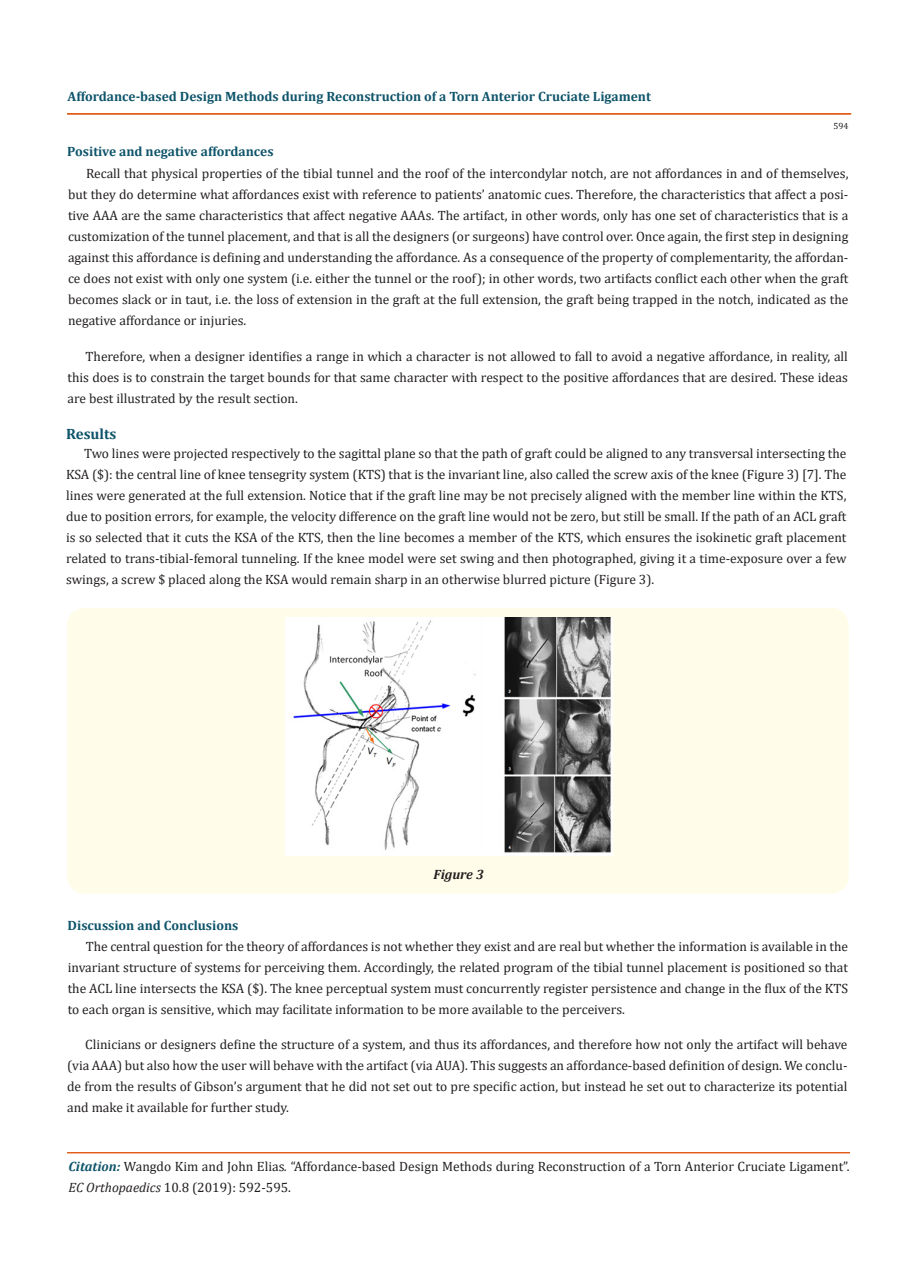
<style>
.page{position:relative;width:917px;height:1262px;background:#fff}
.page>*{position:absolute;margin:0;border:0;box-sizing:border-box;transform-origin:0 0}
.t1{font:700 15px "Cambria";color:#0e546a}
.t2{font:13.5px/21px "Cambria";color:#231f20;text-align:justify}
.t3{font:700 13.5px "Cambria";color:#0e546a}
.t4{font:italic 700 13.5px "Cambria";color:#231f20}
.t5{font:9px "Cambria";color:#231f20}
.s1{font-weight:700;font-style:italic;color:#0e546a}
.s2{font-style:italic}
</style>
<div class="page">
<hr style="left:68px;top:114px;width:782px;height:1px;background:#e05d1a">
<div style="left:67px;top:113px;width:783px;height:1px;border:1px solid #e05d1a"></div>
<div style="left:67px;top:1152px;width:782px;height:1px;border:1px solid #e05d1a"></div>
<div style="left:67px;top:608px;width:781px;height:285px;background:#fffde9;border-radius:18px"></div>
<img style="left:285px;top:617px;width:327px;height:238px">
<p class="t3" style="left:68px;top:87px;width:585px">Affordance-based Design Methods during Reconstruction of a Torn Anterior Cruciate Ligament</p>
<p class="t5" style="left:833px;top:121px;width:16px">594</p>
<p class="t3" style="left:67px;top:142px;width:208px">Positive and negative affordances</p>
<p class="t2" style="left:68px;top:163px;width:782px;text-indent:18px">Recall that physical properties of the tibial tunnel and the roof of the intercondylar notch, are not affordances in and of themselves, but they do determine what affordances exist with reference to patients’ anatomic cues. Therefore, the characteristics that affect a posi&shy;tive AAA are the same characteristics that affect negative AAAs. The artifact, in other words, only has one set of characteristics that is a customization of the tunnel placement, and that is all the designers (or surgeons) have control over. Once again, the first step in designing against this affordance is defining and understanding the affordance. As a consequence of the property of complementarity, the affordan&shy;ce does not exist with only one system (i.e. either the tunnel or the roof); in other words, two artifacts conflict each other when the graft becomes slack or in taut, i.e. the loss of extension in the graft at the full extension, the graft being trapped in the notch, indicated as the negative affordance or injuries.</p>
<p class="t2" style="left:67px;top:345px;width:782px;text-indent:18px">Therefore, when a designer identifies a range in which a character is not allowed to fall to avoid a negative affordance, in reality, all this does is to constrain the target bounds for that same character with respect to the positive affordances that are desired. These ideas are best illustrated by the result section.</p>
<p class="t1" style="left:66px;top:423px;width:52px">Results</p>
<p class="t2" style="left:66px;top:443px;width:782px;text-indent:18px">Two lines were projected respectively to the sagittal plane so that the path of graft could be aligned to any transversal intersecting the KSA ($): the central line of knee tensegrity system (KTS) that is the invariant line, also called the screw axis of the knee (Figure 3) [7]. The lines were generated at the full extension. Notice that if the graft line may be not precisely aligned with the member line within the KTS, due to position errors, for example, the velocity difference on the graft line would not be zero, but still be small. If the path of an ACL graft is so selected that it cuts the KSA of the KTS, then the line becomes a member of the KTS, which ensures the isokinetic graft placement related to trans-tibial-femoral tunneling. If the knee model were set swing and then photographed, giving it a time-exposure over a few swings, a screw $ placed along the KSA would remain sharp in an otherwise blurred picture (Figure 3).</p>
<p class="t4" style="left:433px;top:865px;width:52px">Figure 3</p>
<p class="t3" style="left:68px;top:916px;width:172px">Discussion and Conclusions</p>
<p class="t2" style="left:68px;top:936px;width:782px;text-indent:18px">The central question for the theory of affordances is not whether they exist and are real but whether the information is available in the invariant structure of systems for perceiving them. Accordingly, the related program of the tibial tunnel placement is positioned so that the ACL line intersects the KSA ($). The knee perceptual system must concurrently register persistence and change in the flux of the KTS to each organ is sensitive, which may facilitate information to be more available to the perceivers.</p>
<p class="t2" style="left:67px;top:1033px;width:782px;text-indent:18px">Clinicians or designers define the structure of a system, and thus its affordances, and therefore how not only the artifact will behave (via AAA) but also how the user will behave with the artifact (via AUA). This suggests an affordance-based definition of design. We conclu&shy;de from the results of Gibson’s argument that he did not set out to pre specific action, but instead he set out to characterize its potential and make it available for further study.</p>
<p class="t2" style="left:68px;top:1155px;width:782px"><span class="s1">Citation:</span> Wangdo Kim and John Elias<span class="s2">.</span> “Affordance-based Design Methods during Reconstruction of a Torn Anterior Cruciate Ligament”.<br><span class="s2">EC Orthopaedics</span> 10.8 (2019): 592-595.</p>
</div>
